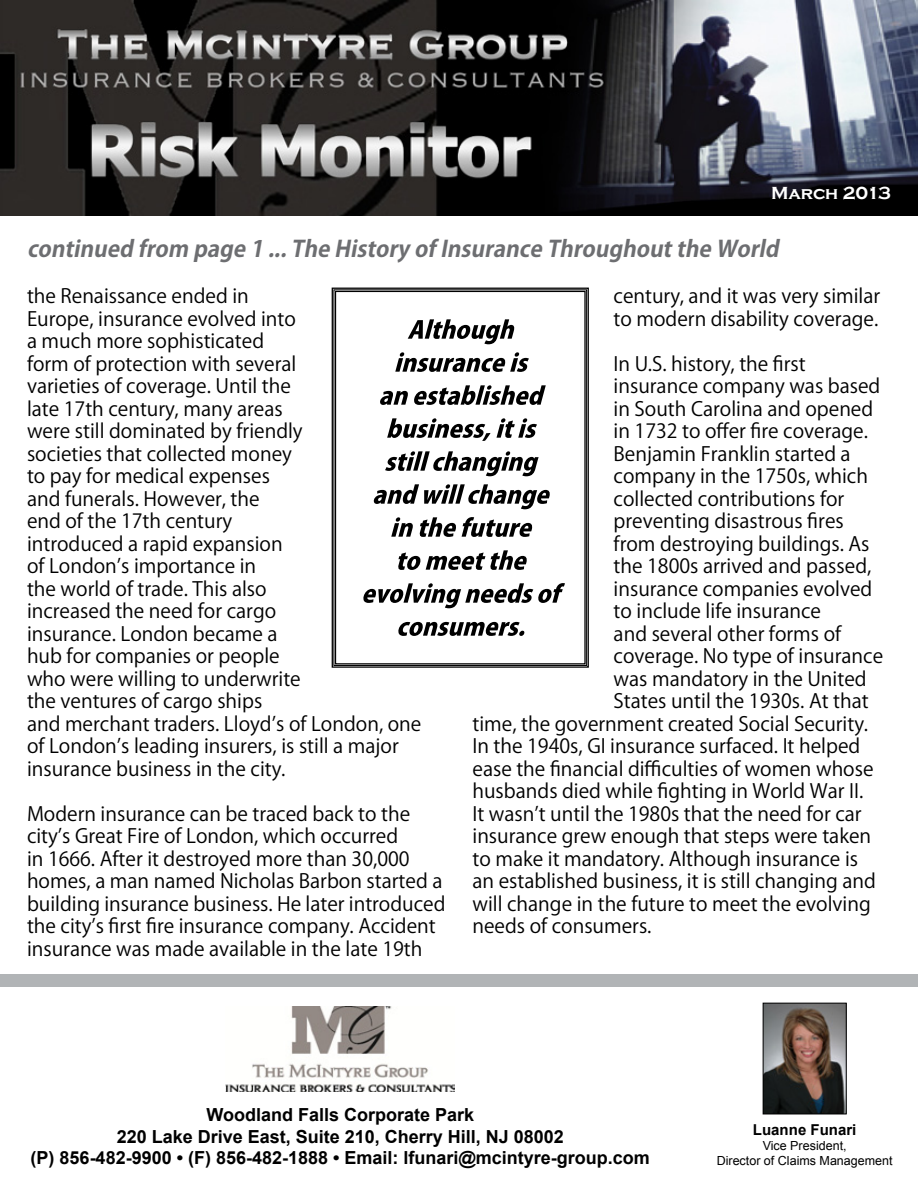
<style>
.page{position:relative;width:918px;height:1188px;background:#fff}
.page>*{position:absolute;margin:0;border:0;box-sizing:border-box;transform-origin:0 0}
.t1{font:italic 700 22.5px "Koz Go Pro";color:#6d6e71}
.t2{font:19.5px/22.5px "Koz Go Pro";color:#000}
.t3{font:700 18px "Arial";color:#000}
.t4{font:700 18px "Copperplate Gothic";letter-spacing:-.01em;color:#fff}
.t5{font:700 15px "Arial";color:#000}
.t6{font:12.45px "Arial";color:#000}
</style>
<div class="page">
<img style="left:0;top:0;width:918px;height:216px">
<div style="left:0;top:974px;width:918px;height:13px;background:#b1b4b6"></div>
<img style="left:226px;top:1007px;width:229px;height:85px">
<img style="left:765px;top:1005px;width:80px;height:107px">
<div style="left:763px;top:1003px;width:84px;height:111px;border:1px solid #000"></div>
<svg style="left:331px;top:287px;width:258px;height:381px"></svg>
<div style="left:335px;top:291px;width:251px;height:374px;border:1px solid #000"></div>
<svg style="left:398px;top:622px;width:127px;height:14px"></svg>
<svg style="left:363px;top:583px;width:202px;height:25px"></svg>
<svg style="left:397px;top:550px;width:131px;height:20px"></svg>
<svg style="left:391px;top:517px;width:142px;height:20px"></svg>
<svg style="left:373px;top:484px;width:178px;height:25px"></svg>
<svg style="left:385px;top:451px;width:154px;height:25px"></svg>
<svg style="left:387px;top:418px;width:150px;height:23px"></svg>
<svg style="left:380px;top:385px;width:166px;height:20px"></svg>
<svg style="left:395px;top:352px;width:134px;height:20px"></svg>
<svg style="left:408px;top:319px;width:107px;height:25px"></svg>
<p class="t4" style="left:771px;top:183px;width:121px">March 2013</p>
<p class="t1" style="left:27px;top:234px;width:759px">continued from page 1 ...The History of Insurance Throughoutthe World</p>
<p class="t2" style="left:27px;top:285px;width:396px">the Renaissance ended in<br>Europe, insurance evolved into<br>a much more sophisticated<br>form of protection with several<br>varieties of coverage. Until the<br>late 17th century, many areas<br>were still dominated by friendly<br>societies that collected money<br>to pay for medical expenses<br>and funerals. However, the<br>end of the 17th century<br>introduced a rapid expansion<br>of London’s importance in<br>the world of trade. This also<br>increased the need for cargo<br>insurance. London became a<br>hub for companies or people<br>who were willing to underwrite<br>the ventures of cargo ships<br>and merchant traders. Lloyd’s of London, one of London’s leading insurers, is still a major insurance business in the city.</p>
<p class="t2" style="left:27px;top:803px;width:420px">Modern insurance can be traced back to the city’s Great Fire of London, which occurred<br>in 1666. After it destroyed more than 30,000 homes, a man named Nicholas Barbon started a building insurance business. He later introduced the city’s first fire insurance company. Accident insurance was made available in the late 19th</p>
<p class="t2" style="left:614px;top:285px;width:268px">century, and it was very similar to modern disability coverage.</p>
<p class="t2" style="left:614px;top:353px;width:194px">In U.S. history, the first</p>
<p class="t2" style="left:614px;top:375px;width:268px">insurance company was based</p>
<p class="t2" style="left:614px;top:398px;width:261px">in South Carolina and opened</p>
<p class="t2" style="left:614px;top:420px;width:256px">in 1732 to offer fire coverage.</p>
<p class="t2" style="left:614px;top:443px;width:239px">Benjamin Franklin started a</p>
<p class="t2" style="left:614px;top:465px;width:256px">company in the 1750s, which</p>
<p class="t2" style="left:614px;top:488px;width:232px">collected contributions for</p>
<p class="t2" style="left:614px;top:510px;width:232px">preventing disastrous fires</p>
<p class="t2" style="left:614px;top:533px;width:257px">from destroying buildings. As</p>
<p class="t2" style="left:614px;top:555px;width:259px">the 1800s arrived and passed,</p>
<p class="t2" style="left:614px;top:578px;width:260px">insurance companies evolved</p>
<p class="t2" style="left:614px;top:600px;width:209px">to include life insurance</p>
<p class="t2" style="left:614px;top:623px;width:229px">and several other forms of</p>
<p class="t2" style="left:614px;top:645px;width:271px">coverage. No type of insurance</p>
<p class="t2" style="left:614px;top:668px;width:255px">was mandatory in the United</p>
<p class="t2" style="left:614px;top:690px;width:257px">States until the 1930s. At that</p>
<p class="t2" style="left:472px;top:713px;width:397px">time, the government created Social Security.</p>
<p class="t2" style="left:472px;top:735px;width:389px">In the 1940s, GI insurance surfaced. It helped</p>
<p class="t2" style="left:472px;top:758px;width:403px">ease the financial difficulties of women whose</p>
<p class="t2" style="left:472px;top:780px;width:392px">husbands died while fighting in World War II.</p>
<p class="t2" style="left:472px;top:803px;width:391px">It wasn’t until the 1980s that the need for car</p>
<p class="t2" style="left:472px;top:825px;width:400px">insurance grew enough that steps were taken</p>
<p class="t2" style="left:472px;top:848px;width:387px">to make it mandatory. Although insurance is</p>
<p class="t2" style="left:472px;top:870px;width:405px">an established business, it is still changing and</p>
<p class="t2" style="left:472px;top:893px;width:400px">will change in the future to meet the evolving</p>
<p class="t2" style="left:472px;top:915px;width:181px">needs of consumers.</p>
<p class="t3" style="left:206px;top:1103px;width:269px">Woodland Falls Corporate Park</p>
<p class="t3" style="left:117px;top:1124px;width:449px">220 Lake Drive East, Suite 210, Cherry Hill, NJ 08002</p>
<p class="t3" style="left:31px;top:1146px;width:621px">(P) 856-482-9900 • (F) 856-482-1888 • Email: lfunari@mcintyre-group.com</p>
<p class="t5" style="left:753px;top:1119px;width:105px">Luanne Funari</p>
<p class="t6" style="left:763px;top:1137px;width:85px">Vice President,</p>
<p class="t6" style="left:717px;top:1152px;width:177px">Director of Claims Management</p>
</div>
